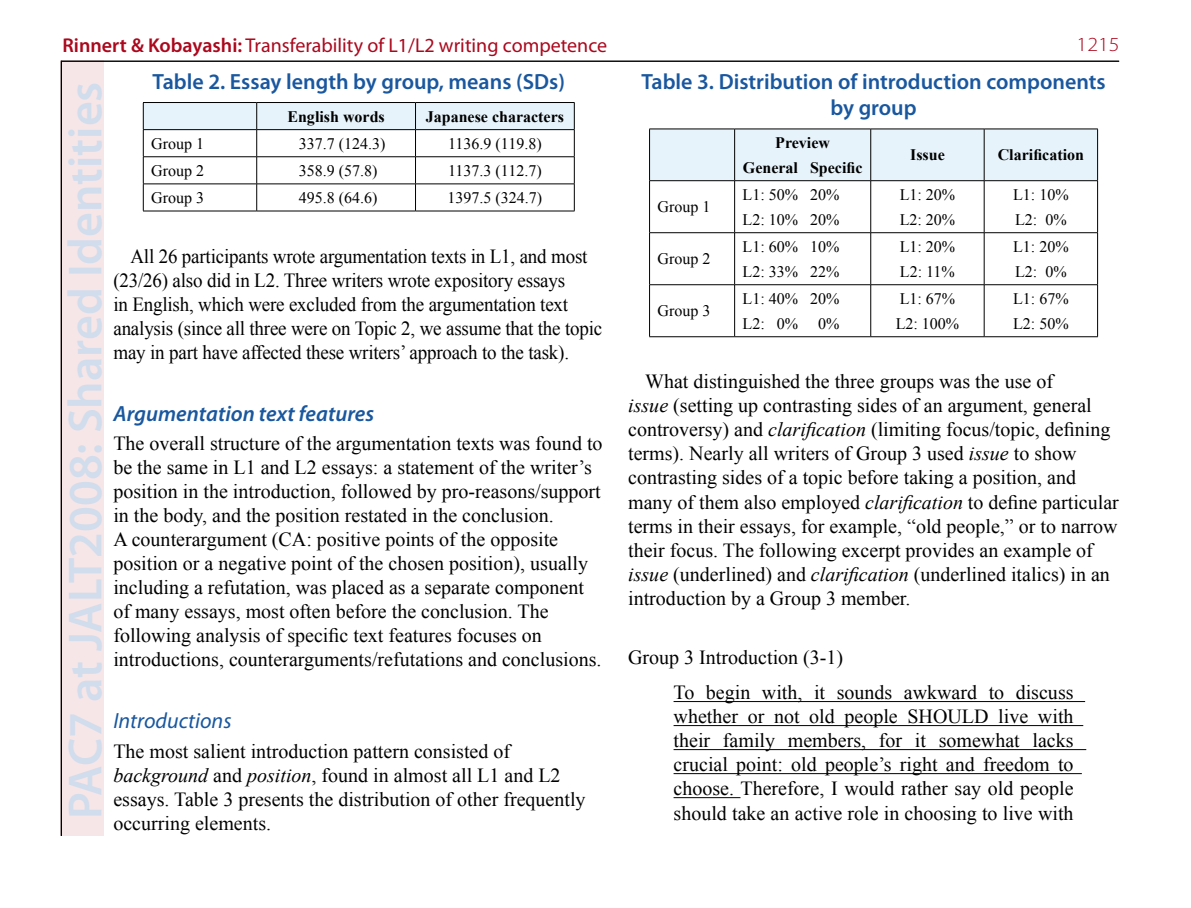
<style>
.page{position:relative;width:1191px;height:908px;background:#fff}
.page>*{position:absolute;margin:0;border:0;box-sizing:border-box;transform-origin:0 0}
.t1{font:600 48px "Myriad Pro";color:#d1ddec}
.t2{font:600 22px/26.4px "Myriad Pro";color:#19579f;text-align:center}
.t3{font:italic 600 22px "Myriad Pro";color:#19579f}
.t4{font:italic 22px "Myriad Pro";color:#19579f}
.t5{font:20px/24px "Times New Roman";color:#000}
.t6{font:20px/24px "Times New Roman";color:#000;scale:.95 1}
.t7{font:20px "Myriad Pro";color:#ab081d}
.t8{font:300 20px "Myriad Pro";color:#ab081d;scale:1.1 1}
.t9{font:16px/24.8px "Times New Roman";color:#000}
.t10{font:700 16px/24.8px "Times New Roman";color:#000;text-align:center}
.s1{font-weight:600}
.s2{font-style:italic}
</style>
<div class="page">
<div style="left:60px;top:61px;width:44px;height:774px;background:#f6e6e8"></div>
<hr style="left:61px;top:61px;width:1px;height:774px;background:#000">
<hr style="left:61px;top:61px;width:1058px;height:1px;background:#000">
<svg style="left:143px;top:102px;width:432px;height:109px"></svg>
<hr style="left:415px;top:183px;width:159px;height:1px;background:#000">
<hr style="left:415px;top:210px;width:159px;height:1px;background:#000">
<hr style="left:673px;top:700px;width:412px;height:1px;background:#000">
<hr style="left:673px;top:724px;width:410px;height:1px;background:#000">
<hr style="left:673px;top:748px;width:413px;height:1px;background:#000">
<hr style="left:673px;top:772px;width:408px;height:1px;background:#000">
<hr style="left:673px;top:796px;width:67px;height:1px;background:#000">
<div style="left:650px;top:129px;width:447px;height:51px;background:#e6f3fa"></div>
<hr style="left:649px;top:129px;width:1px;height:51px;background:#000">
<hr style="left:649px;top:128px;width:85px;height:1px;background:#000">
<hr style="left:734px;top:129px;width:1px;height:51px;background:#000">
<hr style="left:734px;top:128px;width:136px;height:1px;background:#000">
<hr style="left:870px;top:129px;width:1px;height:51px;background:#000">
<hr style="left:870px;top:128px;width:114px;height:1px;background:#000">
<hr style="left:983px;top:129px;width:1px;height:51px;background:#000">
<hr style="left:1097px;top:129px;width:1px;height:51px;background:#000">
<hr style="left:984px;top:128px;width:113px;height:1px;background:#000">
<hr style="left:649px;top:181px;width:1px;height:51px;background:#000">
<hr style="left:649px;top:180px;width:85px;height:1px;background:#000">
<hr style="left:734px;top:181px;width:1px;height:51px;background:#000">
<hr style="left:734px;top:180px;width:136px;height:1px;background:#000">
<hr style="left:870px;top:181px;width:1px;height:51px;background:#000">
<hr style="left:870px;top:180px;width:114px;height:1px;background:#000">
<hr style="left:983px;top:181px;width:1px;height:51px;background:#000">
<hr style="left:1097px;top:181px;width:1px;height:51px;background:#000">
<hr style="left:984px;top:180px;width:113px;height:1px;background:#000">
<hr style="left:649px;top:233px;width:1px;height:51px;background:#000">
<hr style="left:649px;top:232px;width:85px;height:1px;background:#000">
<hr style="left:734px;top:233px;width:1px;height:51px;background:#000">
<hr style="left:734px;top:232px;width:136px;height:1px;background:#000">
<hr style="left:870px;top:233px;width:1px;height:51px;background:#000">
<hr style="left:870px;top:232px;width:114px;height:1px;background:#000">
<hr style="left:983px;top:233px;width:1px;height:51px;background:#000">
<hr style="left:1097px;top:233px;width:1px;height:51px;background:#000">
<hr style="left:984px;top:232px;width:113px;height:1px;background:#000">
<hr style="left:649px;top:285px;width:1px;height:51px;background:#000">
<hr style="left:649px;top:284px;width:85px;height:1px;background:#000">
<hr style="left:649px;top:336px;width:85px;height:1px;background:#000">
<hr style="left:734px;top:285px;width:1px;height:51px;background:#000">
<hr style="left:734px;top:284px;width:136px;height:1px;background:#000">
<hr style="left:734px;top:336px;width:136px;height:1px;background:#000">
<hr style="left:870px;top:285px;width:1px;height:51px;background:#000">
<hr style="left:870px;top:284px;width:114px;height:1px;background:#000">
<hr style="left:870px;top:336px;width:114px;height:1px;background:#000">
<hr style="left:983px;top:285px;width:1px;height:51px;background:#000">
<hr style="left:1097px;top:285px;width:1px;height:51px;background:#000">
<hr style="left:984px;top:284px;width:113px;height:1px;background:#000">
<hr style="left:984px;top:336px;width:113px;height:1px;background:#000">
<p class="t7" style="left:62px;top:33px;width:546px"><span class="s1">Rinnert &amp; Kobayashi:</span> Transferability of L1/L2 writing competence</p>
<p class="t8" style="left:1076px;top:32px;width:41px">1215</p>
<h1 class="t1" style="left:55px;top:818px;width:738px;rotate:-90deg">PAC7 at JALT2008: Shared Identities</h1>
<p class="t2" style="left:641px;top:67px;width:466px">Table 3. Distribution of introduction components by group</p>
<p class="t10" style="left:743px;top:130px;width:121px">Preview<br>General Specific</p>
<p class="t2" style="left:153px;top:67px;width:414px">Table 2. Essay length by group, means (SDs)</p>
<p class="t10" style="left:287px;top:103px;width:99px">English words</p>
<p class="t10" style="left:426px;top:103px;width:140px">Japanese characters</p>
<p class="t9" style="left:151px;top:131px;width:54px">Group 1</p>
<p class="t9" style="left:299px;top:131px;width:88px">337.7 (124.3)</p>
<p class="t9" style="left:448px;top:131px;width:95px">1136.9 (119.8)</p>
<p class="t9" style="left:151px;top:158px;width:54px">Group 2</p>
<p class="t9" style="left:299px;top:158px;width:80px">358.9 (57.8)</p>
<p class="t9" style="left:448px;top:158px;width:95px">1137.3 (112.7)</p>
<p class="t9" style="left:151px;top:185px;width:54px">Group 3</p>
<p class="t9" style="left:299px;top:185px;width:80px">495.8 (64.6)</p>
<p class="t9" style="left:447px;top:185px;width:96px">1397.5 (324.7)</p>
<p class="t10" style="left:910px;top:142px;width:36px">Issue</p>
<p class="t10" style="left:997px;top:142px;width:88px">Clarification</p>
<p class="t9" style="left:742px;top:182px;width:98px">L1: 50% 20%<br>L2: 10% 20%</p>
<p class="t9" style="left:899px;top:182px;width:57px">L1: 20%<br>L2: 20%</p>
<p class="t9" style="left:1013px;top:182px;width:57px">L1: 10%<br>L2: 0%</p>
<p class="t9" style="left:657px;top:194px;width:54px">Group 1</p>
<p class="t9" style="left:742px;top:234px;width:98px">L1: 60% 10%<br>L2: 33% 22%</p>
<p class="t9" style="left:899px;top:234px;width:57px">L1: 20%<br>L2: 11%</p>
<p class="t9" style="left:1013px;top:234px;width:57px">L1: 20%<br>L2: 0%</p>
<p class="t6" style="left:113px;top:243px;width:516px;text-indent:17px">All 26 participants wrote argumentation texts in L1, and most (23/26) also did in L2. Three writers wrote expository essays<br>in English, which were excluded from the argumentation text analysis (since all three were on Topic 2, we assume that the topic may in part have affected these writers’ approach to the task).</p>
<p class="t9" style="left:657px;top:246px;width:54px">Group 2</p>
<p class="t9" style="left:742px;top:286px;width:98px">L1: 40% 20%<br>L2: 0%</p>
<p class="t9" style="left:895px;top:286px;width:65px">L1: 67%<br>L2: 100%</p>
<p class="t9" style="left:1013px;top:286px;width:57px">L1: 67%<br>L2: 50%</p>
<p class="t9" style="left:657px;top:298px;width:54px">Group 3</p>
<p class="t9" style="left:818px;top:310px;width:23px">0%</p>
<p class="t5" style="left:628px;top:369px;width:492px;text-indent:17px">What distinguished the three groups was the use of<br><span class="s2">issue</span> (setting up contrasting sides of an argument, general controversy) and <span class="s2">clarification</span> (limiting focus/topic, defining terms). Nearly all writers of Group 3 used <span class="s2">issue</span> to show contrasting sides of a topic before taking a position, and many of them also employed <span class="s2">clarification</span> to define particular terms in their essays, for example, “old people,” or to narrow their focus. The following excerpt provides an example of <span class="s2">issue</span> (underlined) and <span class="s2">clarification</span> (underlined italics) in an introduction by a Group 3 member.</p>
<p class="t3" style="left:113px;top:399px;width:262px">Argumentation text features</p>
<p class="t5" style="left:113px;top:431px;width:490px">The overall structure of the argumentation texts was found to be the same in L1 and L2 essays: a statement of the writer’s position in the introduction, followed by pro-reasons/support in the body, and the position restated in the conclusion.<br>A counterargument (CA: positive points of the opposite position or a negative point of the chosen position), usually including a refutation, was placed as a separate component of many essays, most often before the conclusion. The following analysis of specific text features focuses on introductions, counterarguments/refutations and conclusions.</p>
<p class="t5" style="left:673px;top:639px;width:401px;line-height:35.4px;text-indent:-45px">Group 3 Introduction (3-1)<br>To begin with, it sounds awkward to discuss</p>
<p class="t5" style="left:673px;top:704px;width:401px;text-align:justify">whether or not old people SHOULD live with their family members, for it somewhat lacks crucial point: old people’s right and freedom to choose. Therefore, I would rather say old people should take an active role in choosing to live with</p>
<p class="t4" style="left:113px;top:707px;width:120px">Introductions</p>
<p class="t5" style="left:113px;top:738px;width:474px">The most salient introduction pattern consisted of <span class="s2">background</span> and <span class="s2">position</span>, found in almost all L1 and L2 essays. Table 3 presents the distribution of other frequently occurring elements.</p>
</div>
